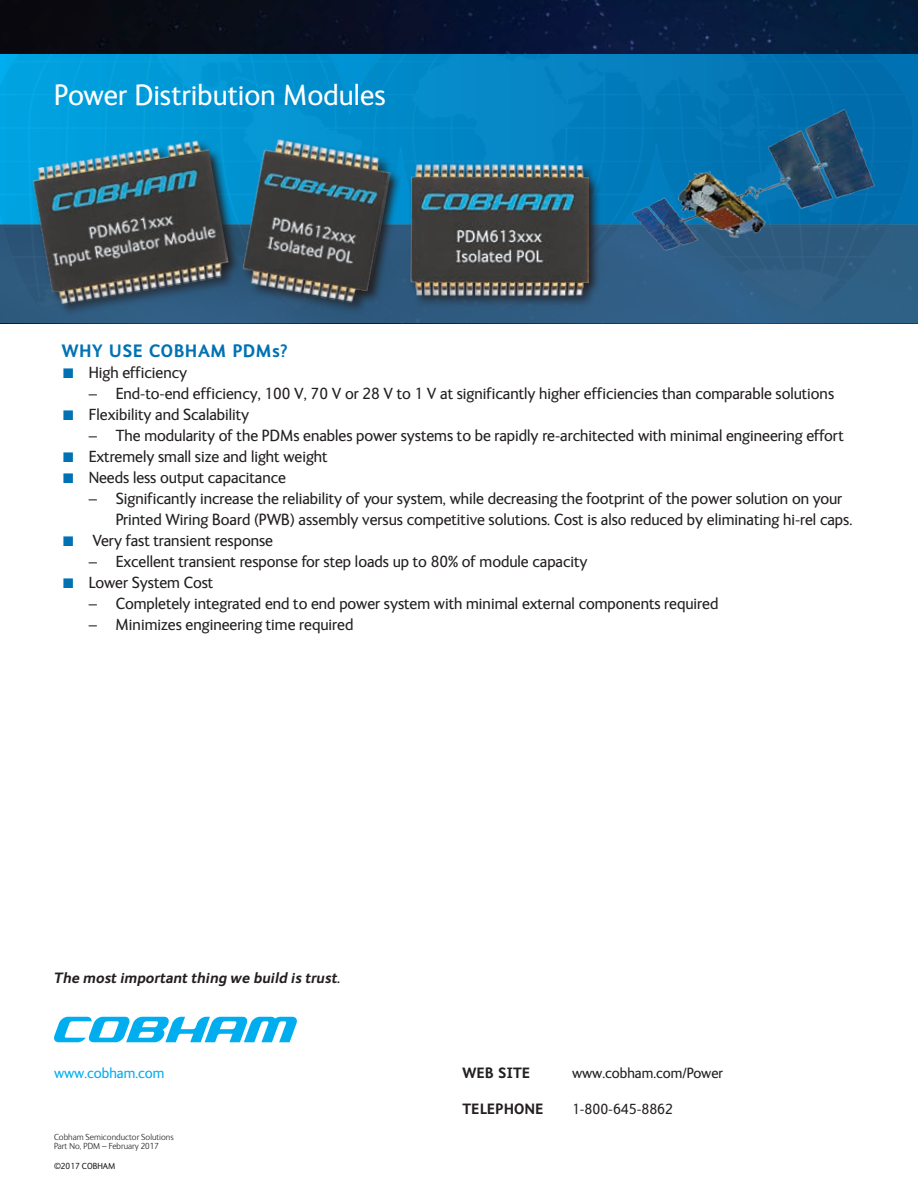
<style>
.page{position:relative;width:918px;height:1188px;background:#fff}
.page>*{position:absolute;margin:0;border:0;box-sizing:border-box;transform-origin:0 0}
.t1{font:30px "FS Ingrid";letter-spacing:.005em;color:#fff}
.t2{font:700 18px "FS Ingrid";letter-spacing:.03em;color:#0072b4}
.t3{font:16.5px/21px "FS Ingrid";color:#231f20}
.t4{font:italic 700 15px "FS Ingrid";color:#231f20}
.t5{font:15px "FS Ingrid";color:#231f20}
.t6{font:700 15px "FS Ingrid";color:#231f20}
.t7{font:15px "FS Ingrid";color:#00aeef}
.t8{font:300 9px/9px "FS Ingrid";color:#231f20}
.t9{font:9px "FS Ingrid";color:#231f20}
.s1{font-family:"Lucida Sans Unicode";color:#0072b4}
</style>
<div class="page">
<img style="left:0;top:0;width:918px;height:54px">
<svg style="left:54px;top:1017px;width:243px;height:25px"></svg>
<div style="left:0;top:224px;width:918px;height:99px;background:#305e85"></div>
<img style="left:0;top:54px;width:916px;height:256px">
<img style="left:626px;top:104px;width:254px;height:150px">
<svg style="left:409px;top:162px;width:192px;height:147px"></svg>
<img style="left:410px;top:163px;width:179px;height:134px">
<svg style="left:32px;top:139px;width:209px;height:175px"></svg>
<img style="left:30px;top:138px;width:201px;height:169px">
<svg style="left:241px;top:138px;width:161px;height:177px"></svg>
<img style="left:240px;top:136px;width:153px;height:170px">
<h1 class="t1" style="left:54px;top:75px;width:333px">Power Distribution Modules</h1>
<p class="t2" style="left:62px;top:339px;width:227px">WHY USE COBHAM PDMs?</p>
<p class="t3" style="left:62px;top:361px;width:127px"><span class="s1">■</span> High efficiency</p>
<p class="t3" style="left:89px;top:382px;width:747px">– End-to-end efficiency, 100 V, 70 V or 28 V to 1 V at significantly higher efficiencies than comparable solutions</p>
<p class="t3" style="left:62px;top:403px;width:189px"><span class="s1">■</span> Flexibility and Scalability</p>
<p class="t3" style="left:89px;top:424px;width:757px">– The modularity of the PDMs enables power systems to be rapidly re-architected with minimal engineering effort</p>
<p class="t3" style="left:62px;top:445px;width:267px"><span class="s1">■</span> Extremely small size and light weight</p>
<p class="t3" style="left:62px;top:466px;width:226px"><span class="s1">■</span> Needs less output capacitance</p>
<p class="t3" style="left:116px;top:487px;width:738px;text-indent:-27px">– Significantly increase the reliability of your system, while decreasing the footprint of the power solution on your<br>Printed Wiring Board (PWB) assembly versus competitive solutions. Cost is also reduced by eliminating hi-rel caps.</p>
<p class="t3" style="left:62px;top:529px;width:213px"><span class="s1">■</span> Very fast transient response</p>
<p class="t3" style="left:89px;top:550px;width:500px">– Excellent transient response for step loads up to 80% of module capacity</p>
<p class="t3" style="left:62px;top:571px;width:153px"><span class="s1">■</span> Lower System Cost</p>
<p class="t3" style="left:89px;top:592px;width:631px">– Completely integrated end to end power system with minimal external components required</p>
<p class="t3" style="left:89px;top:613px;width:266px">– Minimizes engineering time required</p>
<p class="t4" style="left:54px;top:968px;width:288px">The most important thing we build is trust.</p>
<p class="t7" style="left:54px;top:1063px;width:112px">www.cobham.com</p>
<p class="t8" style="left:54px;top:1132px;width:121px">Cobham Semiconductor Solutions<br>Part No, PDM – February 2017</p>
<p class="t9" style="left:54px;top:1160px;width:63px">©2017 COBHAM</p>
<p class="t6" style="left:463px;top:1063px;width:69px">WEB SITE</p>
<p class="t5" style="left:572px;top:1063px;width:153px">www.cobham.com/Power</p>
<p class="t6" style="left:463px;top:1099px;width:83px">TELEPHONE</p>
<p class="t5" style="left:572px;top:1099px;width:103px">1-800-645-8862</p>
</div>
